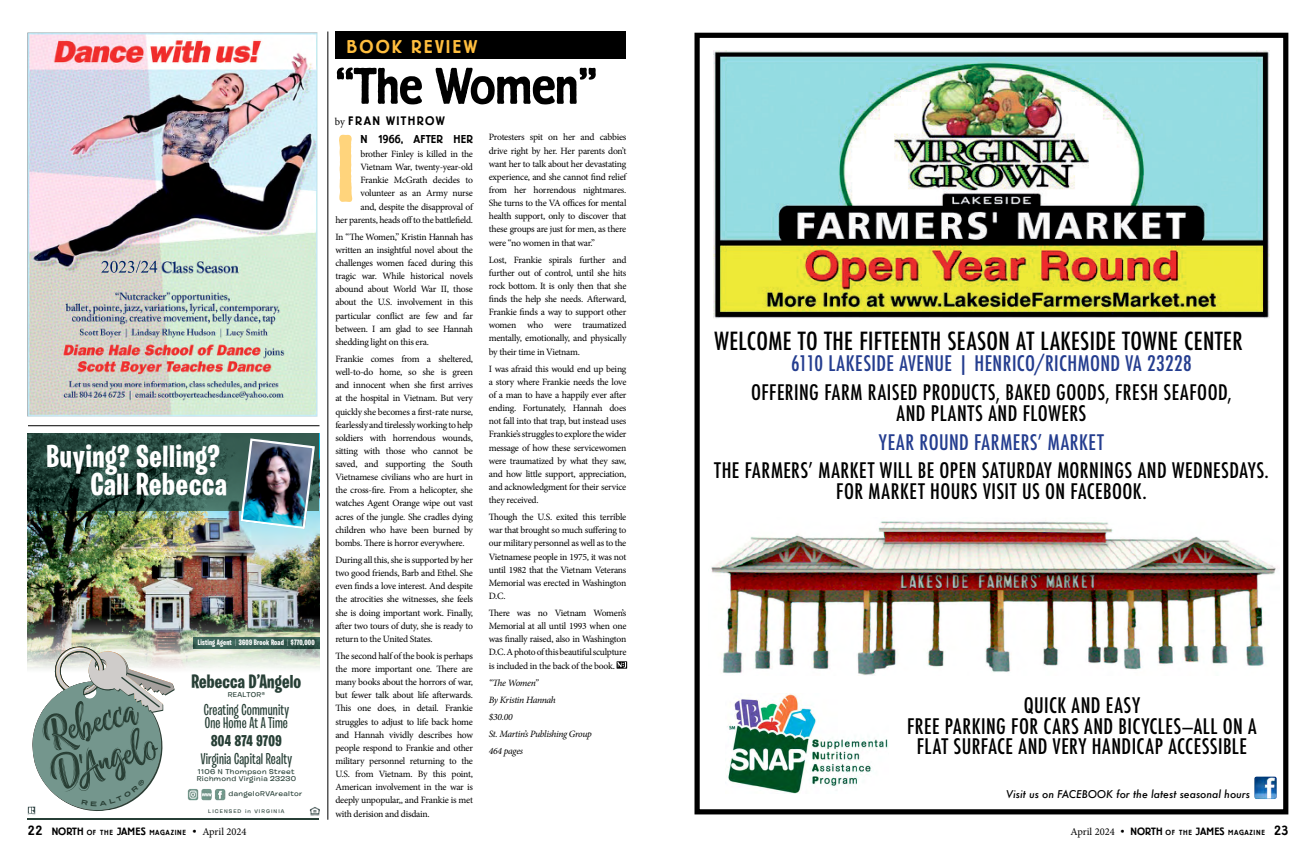
<style>
.page{position:relative;width:1316px;height:867px;background:#fff}
.page>*{position:absolute;margin:0;border:0;box-sizing:border-box;transform-origin:0 0}
.t1{font:500 94.5px "Berliner Grotesk";color:#ffd47c;scale:.9 1}
.t2{font:500 50.75px "Berliner Grotesk";letter-spacing:-.025em;color:#000}
.t3{font:700 31.5px/28px "Burbank Big Condensed";letter-spacing:.025em;color:#fff;text-align:right}
.t4{font:500 condensed 24.32px "Futura";letter-spacing:.015em;color:#000}
.t5{font:500 condensed 20.82px/20.8px "Futura";letter-spacing:.02em;color:#000;text-align:center}
.t6{font:500 condensed 20.82px "Futura";letter-spacing:.02em;color:#243d8f}
.t7{font:700 19.25px "Burbank Big Condensed";letter-spacing:.01em;color:#273f36}
.t8{font:500 18.38px "Berliner Grotesk";letter-spacing:.12em;color:#ffbe3e}
.t9{font:500 15.75px/13.1px "Burbank Big Condensed";letter-spacing:.01em;color:#273f36}
.t10{font:700 15.75px "Burbank Big Condensed";letter-spacing:.025em;color:#273f36}
.t11{font:500 12.25px "Berliner Grotesk";letter-spacing:.1em;color:#000}
.t12{font:500 11.38px "Berliner Grotesk";letter-spacing:.02em;color:#000}
.t13{font:italic 500 10.41px "Futura";color:#000}
.t14{font:9.62px/13.1px "Minion Pro";letter-spacing:-.025em;color:#000;text-align:justify}
.t15{font:italic 9.62px/17.1px "Minion Pro";letter-spacing:-.035em;color:#000}
.t16{font:700 7.88px "Burbank Big Condensed";letter-spacing:.025em;color:#fff}
.t17{font:500 7.35px "Berliner Grotesk";letter-spacing:.09em;color:#000}
.t18{font:500 7px/7px "Burbank Big Wide";letter-spacing:.05em;color:#273f36}
.t19{font:500 5.25px "Burbank Big Wide";letter-spacing:.2em;color:#273f36}
.s1{font-weight:300}
.s2{font-family:"Minion Pro";font-weight:400;font-size:10.5px}
.s3{font-size:13.12px}
.s4{font-size:10.5px}
</style>
<div class="page">
<hr style="left:328px;top:32px;width:1px;height:787px;background:#000">
<img style="left:28px;top:511px;width:291px;height:158px">
<hr style="left:28px;top:817px;width:291px;height:2px;background:#273f36">
<svg style="left:28px;top:433px;width:291px;height:78px;background:#284a41"></svg>
<img style="left:239px;top:437px;width:77px;height:93px">
<svg style="left:309px;top:807px;width:10px;height:8px"></svg>
<svg style="left:193px;top:637px;width:126px;height:12px;background:#375e53"></svg>
<img style="left:187px;top:789px;width:39px;height:10px">
<img style="left:28px;top:32px;width:290px;height:385px">
<hr style="left:28px;top:425px;width:291px;height:1px;background:#000">
<div style="left:335px;top:32px;width:290px;height:27px;background:#000"></div>
<svg style="left:616px;top:661px;width:11px;height:7px"></svg>
<svg style="left:617px;top:661px;width:9px;height:7px"></svg>
<div style="left:694px;top:33px;width:594px;height:781px;border:5px solid #000"></div>
<img style="left:1254px;top:776px;width:22px;height:22px">
<img style="left:727px;top:693px;width:161px;height:100px">
<img style="left:713px;top:50px;width:556px;height:269px">
<img style="left:711px;top:521px;width:565px;height:154px">
<svg style="left:28px;top:644px;width:147px;height:171px"></svg>
<h3 class="t3" style="left:47px;top:442px;width:181px">Buying? Selling?<br>Call Rebecca</h3>
<p class="t16" style="left:198px;top:637px;width:118px">Listing Agent <span class="s1">|</span> 3609 Brook Road <span class="s1">|</span> $770,000</p>
<h3 class="t7" style="left:191px;top:669px;width:111px">Rebecca D’Angelo</h3>
<p class="t18" style="left:228px;top:690px;width:39px">REALTOR®</p>
<h3 class="t9" style="left:204px;top:702px;width:87px">Creating Community<br>One Home At A Time</h3>
<h3 class="t10" style="left:211px;top:730px;width:72px">804 874 9709</h3>
<h3 class="t9" style="left:201px;top:751px;width:93px">Virginia Capital Realty</h3>
<p class="t18" style="left:197px;top:768px;width:101px">1106 N Thompson Street<br>Richmond Virginia 23230</p>
<p class="t18" style="left:229px;top:790px;width:75px">dangeloRVArealtor</p>
<p class="t19" style="left:208px;top:807px;width:78px">LICENSED in VIRGINIA</p>
<h3 class="t8" style="left:346px;top:37px;width:132px">BOOK REVIEW</h3>
<h2 class="t2" style="left:335px;top:59px;width:264px">“The Women”</h2>
<p class="t11" style="left:335px;top:114px;width:112px"><span class="s2">by</span> FRAN WITHROW</p>
<p class="t12" style="left:360px;top:133px;width:114px">N 1966, AFTER HER</p>
<p class="t14" style="left:335px;top:147px;width:139px;text-align:right">brother Finley is killed in the<br>Vietnam War, twenty-year-old<br>Frankie McGrath decides to volunteer as an Army nurse<br>and, despite the disapproval of<br>her parents, heads off to the battlefield.</p>
<p class="t14" style="left:335px;top:230px;width:139px">In “The Women,” Kristin Hannah has written an insightful novel about the challenges women faced during this tragic war. While historical novels abound about World War II, those about the U.S. involvement in this particular conflict are few and far between. I am glad to see Hannah shedding light on this era.</p>
<p class="t14" style="left:335px;top:352px;width:139px">Frankie comes from a sheltered, well-to-do home, so she is green and innocent when she first arrives at the hospital in Vietnam. But very quickly she becomes a first-rate nurse, fearlessly and tirelessly working to help soldiers with horrendous wounds, sitting with those who cannot be saved, and supporting the South Vietnamese civilians who are hurt in the cross-fire. From a helicopter, she watches Agent Orange wipe out vast acres of the jungle. She cradles dying children who have been burned by bombs. There is horror everywhere.</p>
<p class="t14" style="left:335px;top:553px;width:139px">During all this, she is supported by her two good friends, Barb and Ethel. She even finds a love interest. And despite the atrocities she witnesses, she feels she is doing important work. Finally, after two tours of duty, she is ready to return to the United States.</p>
<p class="t14" style="left:335px;top:649px;width:139px">The second half of the book is perhaps the more important one. There are many books about the horrors of war, but fewer talk about life afterwards.<br>This one does, in detail. Frankie struggles to adjust to life back home and Hannah vividly describes how people respond to Frankie and other military personnel returning to the U.S. from Vietnam. By this point, American involvement in the war is deeply unpopular,, and Frankie is met with derision and disdain.</p>
<p class="t14" style="left:489px;top:131px;width:139px">Protesters spit on her and cabbies drive right by her. Her parents don’t want her to talk about her devastating experience, and she cannot find relief from her horrendous nightmares.<br>She turns to the VA offices for mental health support, only to discover that these groups are just for men, as there were “no women in that war.”</p>
<p class="t14" style="left:489px;top:253px;width:139px">Lost, Frankie spirals further and further out of control, until she hits rock bottom. It is only then that she finds the help she needs. Afterward, Frankie finds a way to support other women who were traumatized mentally, emotionally, and physically by their time in Vietnam.</p>
<p class="t14" style="left:489px;top:362px;width:139px">I was afraid this would end up being a story where Frankie needs the love of a man to have a happily ever after ending. Fortunately, Hannah does not fall into that trap, but instead uses Frankie’s struggles to explore the wider message of how these servicewomen were traumatized by what they saw, and how little support, appreciation, and acknowledgment for their service they received.</p>
<p class="t14" style="left:489px;top:510px;width:139px">Though the U.S. exited this terrible war that brought so much suffering to our military personnel as well as to the Vietnamese people in 1975, it was not until 1982 that the Vietnam Veterans Memorial was erected in Washington D.C.</p>
<p class="t14" style="left:489px;top:606px;width:139px">There was no Vietnam Women’s Memorial at all until 1993 when one was finally raised, also in Washington D.C. A photo of this beautiful sculpture is included in the back of the book.</p>
<p class="t15" style="left:489px;top:674px;width:105px">“The Women”<br>By Kristin Hannah<br>$30.00<br>St. Martin’s Publishing Group<br>464 pages</p>
<h1 class="t1" style="left:335px;top:118px;width:25px">I</h1>
<h3 class="t4" style="left:714px;top:325px;width:529px">WELCOME TO THE FIFTEENTH SEASON AT LAKESIDE TOWNE CENTER</h3>
<h3 class="t6" style="left:791px;top:350px;width:402px">6110 LAKESIDE AVENUE | HENRICO/RICHMOND VA 23228</h3>
<h3 class="t5" style="left:751px;top:382px;width:482px">OFFERING FARM RAISED PRODUCTS, BAKED GOODS, FRESH SEAFOOD,<br>AND PLANTS AND FLOWERS</h3>
<h3 class="t6" style="left:879px;top:428px;width:226px">YEAR ROUND FARMERS’ MARKET</h3>
<h3 class="t5" style="left:714px;top:460px;width:556px">THE FARMERS’ MARKET WILL BE OPEN SATURDAY MORNINGS AND WEDNESDAYS.<br>FOR MARKET HOURS VISIT US ON FACEBOOK.</h3>
<h3 class="t5" style="left:907px;top:694px;width:351px">QUICK AND EASY<br>FREE PARKING FOR CARS AND BICYCLES—ALL ON A<br>FLAT SURFACE AND VERY HANDICAP ACCESSIBLE</h3>
<p class="t13" style="left:1006px;top:786px;width:245px">Visit us on FACEBOOK for the latest seasonal hours</p>
<p class="t17" style="left:28px;top:828px;width:220px"><span class="s3">22</span> <span class="s4">NORTH</span> OF TH E <span class="s4">JAMES</span> MAGAZIN E <span class="s4">•</span> <span class="s2">April 2024</span></p>
<p class="t17" style="left:1070px;top:828px;width:219px"><span class="s2">April 2024</span> <span class="s4">•</span> <span class="s4">NORTH</span> OF TH E <span class="s4">JAMES</span> MAGAZIN E <span class="s3">23</span></p>
</div>
